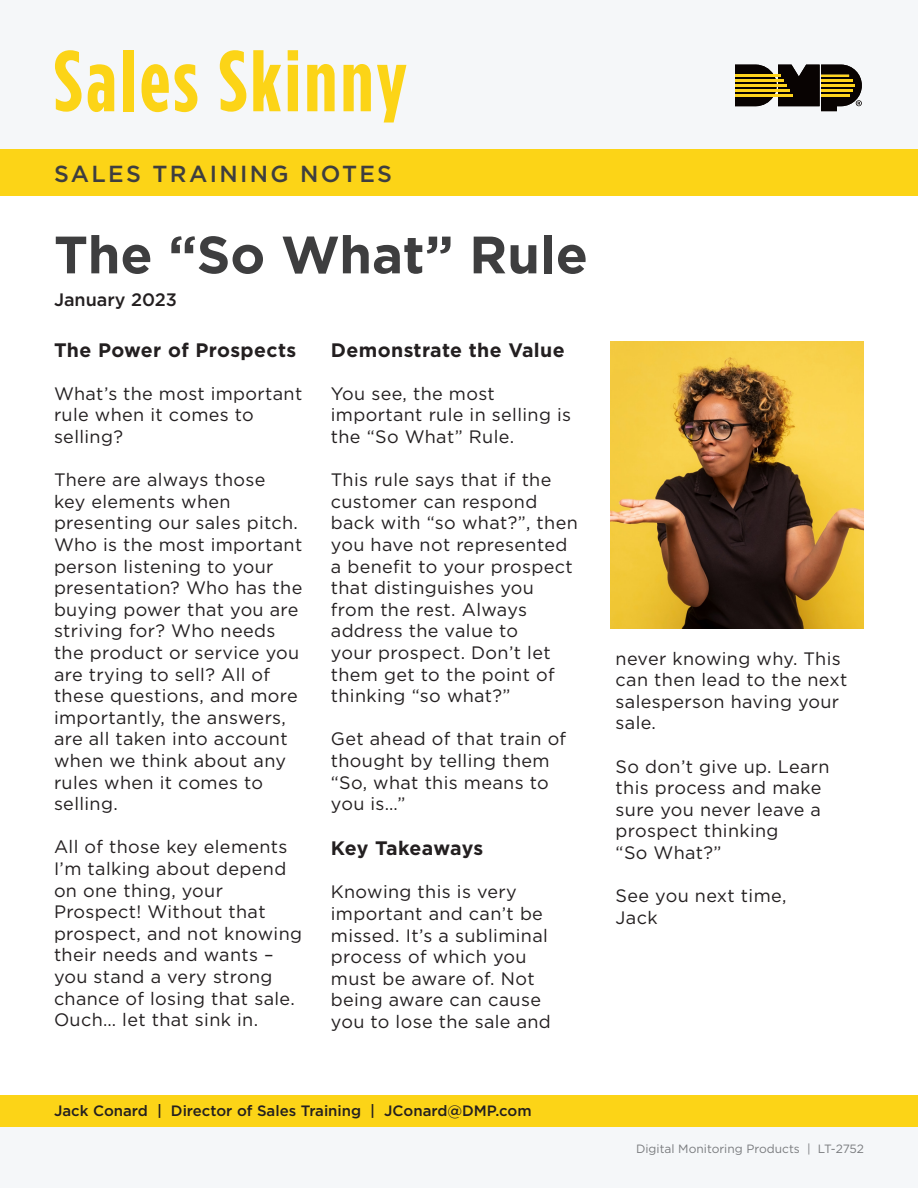
<style>
.page{position:relative;width:918px;height:1188px;background:#fff}
.page>*{position:absolute;margin:0;border:0;box-sizing:border-box;transform-origin:0 0}
.t1{font:700 86.55px "Gotham Condensed";letter-spacing:.04em;color:#fcd417}
.t2{font:700 52.5px "Gotham";color:#3e3e3f}
.t3{font:500 23.25px "Gotham";letter-spacing:.1em;color:#3e3e3f}
.Body_Copy_-__500_Wor{font:700 19.5px "Gotham";letter-spacing:.02em;color:#231f20}
.Body_Copy_-__500_Wor-2{font:700 19.5px "Gotham";color:#231f20}
.Body_Copy_-__500_Wor-3{font:18px/21.6px "Gotham";letter-spacing:.02em;color:#231f20}
.Month_Year{font:500 18px "Gotham";color:#231f20}
.t4{font:500 15px "Gotham";color:#231f20}
.t5{font:12px "Gotham";color:#7a7c7f}
</style>
<div class="page">
<div style="left:0;top:0;width:918px;height:162px;background:#f5f7f9"></div>
<svg style="left:735px;top:65px;width:127px;height:46px"></svg>
<hr style="left:735px;top:75px;width:45px;height:2px;background:#fed41d">
<hr style="left:821px;top:75px;width:28px;height:2px;background:#fed41d">
<hr style="left:735px;top:95px;width:57px;height:2px;background:#fed41d">
<hr style="left:821px;top:95px;width:28px;height:2px;background:#fed41d">
<hr style="left:735px;top:90px;width:54px;height:2px;background:#fed41d">
<hr style="left:821px;top:90px;width:31px;height:2px;background:#fed41d">
<hr style="left:735px;top:85px;width:51px;height:2px;background:#fed41d">
<hr style="left:821px;top:85px;width:34px;height:2px;background:#fed41d">
<hr style="left:735px;top:80px;width:48px;height:2px;background:#fed41d">
<hr style="left:821px;top:80px;width:31px;height:2px;background:#fed41d">
<div style="left:0;top:150px;width:918px;height:46px;background:#fcd417"></div>
<div style="left:0;top:1110px;width:918px;height:78px;background:#f5f7f9"></div>
<div style="left:0;top:1095px;width:918px;height:31px;background:#fcd417"></div>
<img style="left:611px;top:341px;width:253px;height:288px">
<h1 class="t1" style="left:54px;top:30px;width:355px">Sales Skinny</h1>
<p class="t3" style="left:54px;top:159px;width:340px">SALES TRAINING NOTES</p>
<p class="t2" style="left:54px;top:220px;width:535px">The “So What” Rule</p>
<p class="Month_Year" style="left:54px;top:288px;width:125px">January 2023</p>
<p class="Body_Copy_-__500_Wor" style="left:54px;top:337px;width:244px">The Power of Prospects</p>
<p class="Body_Copy_-__500_Wor-3" style="left:54px;top:382px;width:250px">What’s the most important rule when it comes to selling?</p>
<p class="Body_Copy_-__500_Wor-3" style="left:54px;top:469px;width:250px">There are always those<br>key elements when presenting our sales pitch.<br>Who is the most important person listening to your presentation? Who has the buying power that you are striving for? Who needs the product or service you are trying to sell? All of these questions, and more importantly, the answers, are all taken into account when we think about any rules when it comes to selling.</p>
<p class="Body_Copy_-__500_Wor-3" style="left:54px;top:836px;width:250px">All of those key elements<br>I’m talking about depend on one thing, your<br>Prospect! Without that prospect, and not knowing their needs and wants – you stand a very strong chance of losing that sale.<br>Ouch… let that sink in.</p>
<p class="Body_Copy_-__500_Wor" style="left:331px;top:337px;width:235px">Demonstrate the Value</p>
<p class="Body_Copy_-__500_Wor-3" style="left:331px;top:382px;width:242px">You see, the most important rule in selling is the “So What” Rule.</p>
<p class="Body_Copy_-__500_Wor-3" style="left:331px;top:469px;width:248px">This rule says that if the customer can respond back with “so what?”, then you have not represented a benefit to your prospect that distinguishes you from the rest. Always address the value to<br>your prospect. Don’t let them get to the point of thinking “so what?”</p>
<p class="Body_Copy_-__500_Wor-3" style="left:331px;top:728px;width:237px">Get ahead of that train of thought by telling them “So, what this means to you is…”</p>
<p class="Body_Copy_-__500_Wor-2" style="left:331px;top:835px;width:154px">Key Takeaways</p>
<p class="Body_Copy_-__500_Wor-3" style="left:331px;top:881px;width:221px">Knowing this is very important and can’t be missed. It’s a subliminal process of which you must be aware of. Not being aware can cause you to lose the sale and</p>
<p class="t4" style="left:54px;top:1101px;width:479px">Jack Conard | Director of Sales Training | JConard@DMP.com</p>
<p class="Body_Copy_-__500_Wor-3" style="left:616px;top:647px;width:233px">never knowing why. This can then lead to the next salesperson having your sale.</p>
<p class="Body_Copy_-__500_Wor-3" style="left:616px;top:755px;width:216px">So don’t give up. Learn this process and make sure you never leave a prospect thinking<br>“So What?”</p>
<p class="Body_Copy_-__500_Wor-3" style="left:616px;top:885px;width:172px">See you next time,</p>
<p class="Body_Copy_-__500_Wor-3" style="left:616px;top:906px;width:43px">Jack</p>
<p class="t5" style="left:636px;top:1141px;width:229px">Digital Monitoring Products | LT-2752</p>
</div>
